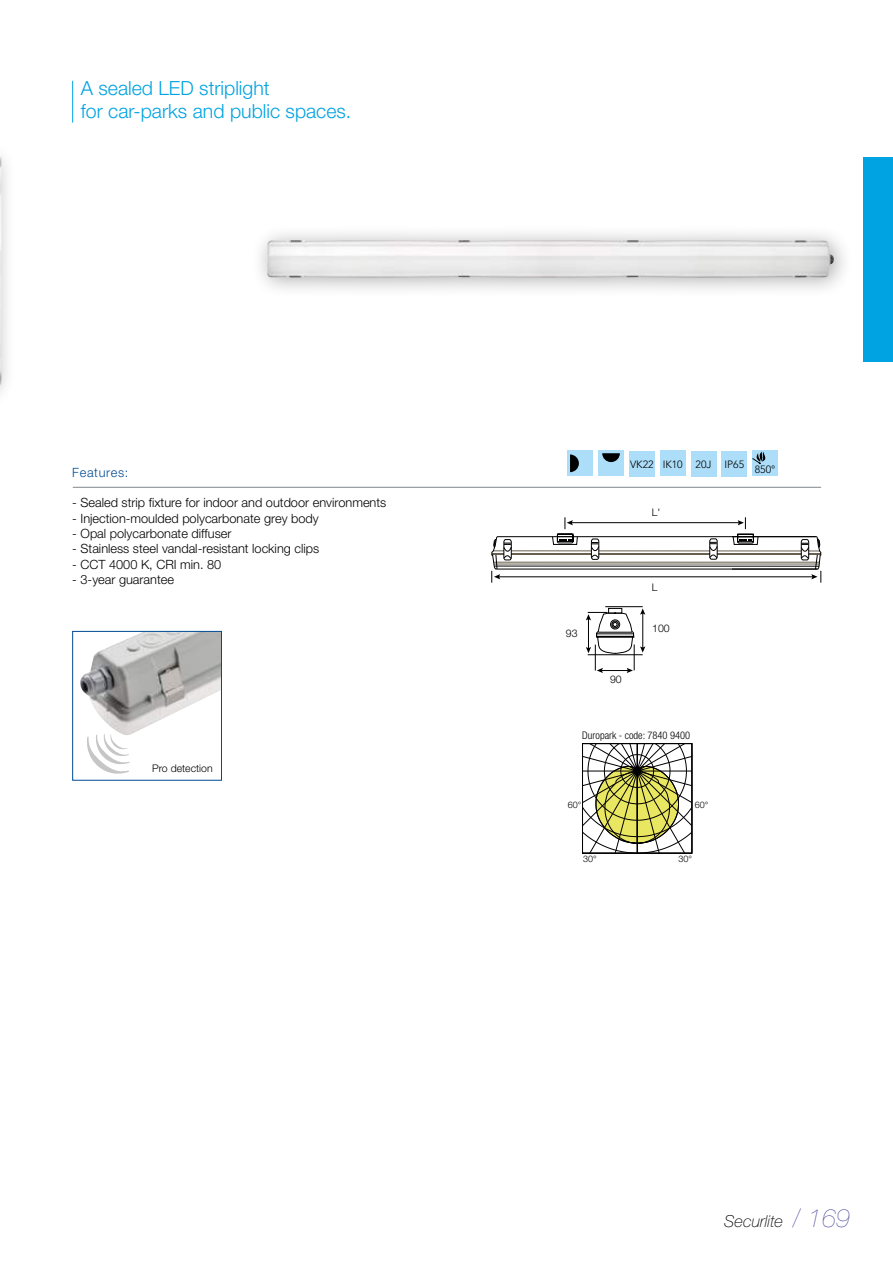
<style>
.page{position:relative;width:893px;height:1263px;background:#fff}
.page>*{position:absolute;margin:0;border:0;box-sizing:border-box;transform-origin:0 0}
.t1{font:300 19.5px/23.4px "Helvetica Neue LT Std";color:#00a3e1}
.t2{font:italic 100 16.5px "Helvetica Neue LT Std";color:#000}
.t3{font:300 12.75px "Helvetica Neue LT Std";color:#000}
.t4{font:300 12.75px "Helvetica Neue LT Std";letter-spacing:.05em;color:#004b93}
.t5{font:300 10.5px "Helvetica Neue LT Std";color:#000}
.t6{font:300 condensed 10.5px "Helvetica Neue LT Std";color:#000}
.t7{font:300 10.5px "Avenir";color:#000}
.t8{font:300 9px "Helvetica Neue LT Std";color:#000}
.s1{font-weight:200;font-size:25.5px;color:#3a388e}
</style>
<div class="page">
<div style="left:0;top:141px;width:16px;height:789px;background:#000;opacity:.31"></div>
<img style="left:0;top:156px;width:1px;height:230px">
<hr style="left:72px;top:81px;width:1px;height:41px;background:#00a3e1">
<div style="left:863px;top:157px;width:30px;height:204px;background:#00a3e1"></div>
<div style="left:251px;top:224px;width:603px;height:75px;background:#000;opacity:.31"></div>
<img style="left:266px;top:240px;width:437px;height:38px">
<hr style="left:73px;top:487px;width:748px;height:1px;background:#82878f">
<div style="left:722px;top:451px;width:25px;height:25px;background:#acdef9"></div>
<div style="left:691px;top:451px;width:25px;height:25px;background:#acdef9"></div>
<div style="left:568px;top:451px;width:25px;height:25px;background:#acdef9"></div>
<svg style="left:570px;top:454px;width:9px;height:18px"></svg>
<div style="left:752px;top:451px;width:26px;height:25px;background:#acdef9"></div>
<svg style="left:752px;top:451px;width:14px;height:13px"></svg>
<div style="left:598px;top:451px;width:26px;height:25px;background:#acdef9"></div>
<svg style="left:602px;top:453px;width:18px;height:9px"></svg>
<div style="left:660px;top:451px;width:25px;height:25px;background:#acdef9"></div>
<div style="left:629px;top:451px;width:25px;height:26px;background:#acdef9"></div>
<img style="left:80px;top:633px;width:140px;height:102px">
<div style="left:72px;top:631px;width:150px;height:150px;border:1px solid #004b93"></div>
<svg style="left:87px;top:734px;width:43px;height:40px"></svg>
<hr style="left:692px;top:744px;width:1px;height:109px;background:#000">
<hr style="left:582px;top:853px;width:110px;height:1px;background:#000">
<svg style="left:582px;top:743px;width:110px;height:110px"></svg>
<hr style="left:605px;top:606px;width:38px;height:1px;background:#000">
<svg style="left:586px;top:608px;width:59px;height:65px"></svg>
<svg style="left:491px;top:517px;width:330px;height:66px"></svg>
<h1 class="t1" style="left:81px;top:76px;width:272px">A sealed LED striplight<br>for car-parks and public spaces.</h1>
<p class="t4" style="left:72px;top:464px;width:58px">Features:</p>
<p class="t3" style="left:72px;top:495px;width:316px">- Sealed strip fixture for indoor and outdoor environments</p>
<p class="t3" style="left:72px;top:510px;width:248px">- Injection-moulded polycarbonate grey body</p>
<p class="t3" style="left:72px;top:526px;width:161px">- Opal polycarbonate diffuser</p>
<p class="t3" style="left:72px;top:541px;width:248px">- Stainless steel vandal-resistant locking clips</p>
<p class="t3" style="left:72px;top:556px;width:151px">- CCT 4000 K, CRI min. 80</p>
<p class="t3" style="left:72px;top:572px;width:103px">- 3-year guarantee</p>
<p class="t5" style="left:152px;top:762px;width:62px">Pro detection</p>
<p class="t7" style="left:630px;top:458px;width:54px">VK22 IK10</p>
<p class="t7" style="left:695px;top:458px;width:50px">20J IP65</p>
<p class="t7" style="left:755px;top:464px;width:22px">850°</p>
<p class="t5" style="left:652px;top:505px;width:10px">L'</p>
<p class="t5" style="left:566px;top:626px;width:13px">93</p>
<p class="t5" style="left:610px;top:673px;width:13px">90</p>
<p class="t5" style="left:652px;top:581px;width:7px">L</p>
<p class="t5" style="left:652px;top:622px;width:19px">100</p>
<p class="t6" style="left:582px;top:729px;width:109px">Duropark - code: 7840 9400</p>
<p class="t8" style="left:568px;top:799px;width:15px">60°</p>
<p class="t8" style="left:695px;top:799px;width:15px">60°</p>
<p class="t8" style="left:583px;top:853px;width:15px">30°</p>
<p class="t8" style="left:678px;top:853px;width:15px">30°</p>
<p class="t2" style="left:724px;top:1211px;width:128px">Securlite <span class="s1">/ 169</span></p>
</div>
